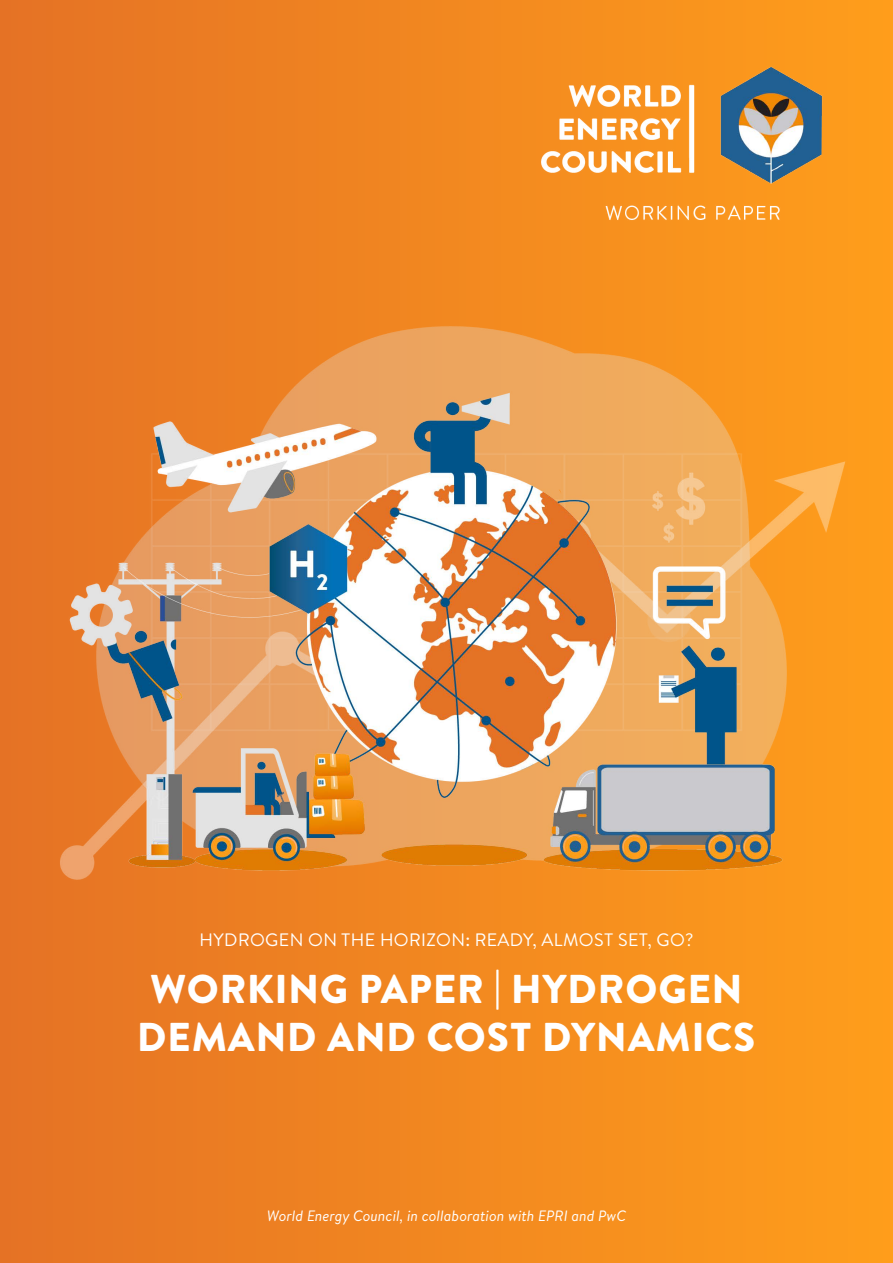
<style>
.page{position:relative;width:893px;height:1263px;background:#fff}
.page>*{position:absolute;margin:0;border:0;box-sizing:border-box;transform-origin:0 0}
.t1{font:900 40.2px/48.3px "Brandon Text";letter-spacing:.02em;color:#fff;text-align:center}
.t2{font:18px "Brandon Text";letter-spacing:.02em;color:#fff}
.t3{font:italic 15px "Brandon Text";color:#fff}
</style>
<div class="page">
<div style="left:0;top:0;width:893px;height:1263px;background:linear-gradient(to right,#e57225,#ff9e1b)"></div>
<img style="left:0;top:0;width:893px;height:889px">
<p class="t2" style="left:200px;top:927px;width:495px">HYDROGEN ON THE HORIZON: READY, ALMOST SET, GO?</p>
<h1 class="t1" style="left:137px;top:964px;width:620px">WORKING PAPER | HYDROGEN<br>DEMAND AND COST DYNAMICS</h1>
<p class="t3" style="left:267px;top:1206px;width:361px">World Energy Council, in collaboration with EPRI and PwC</p>
</div>
